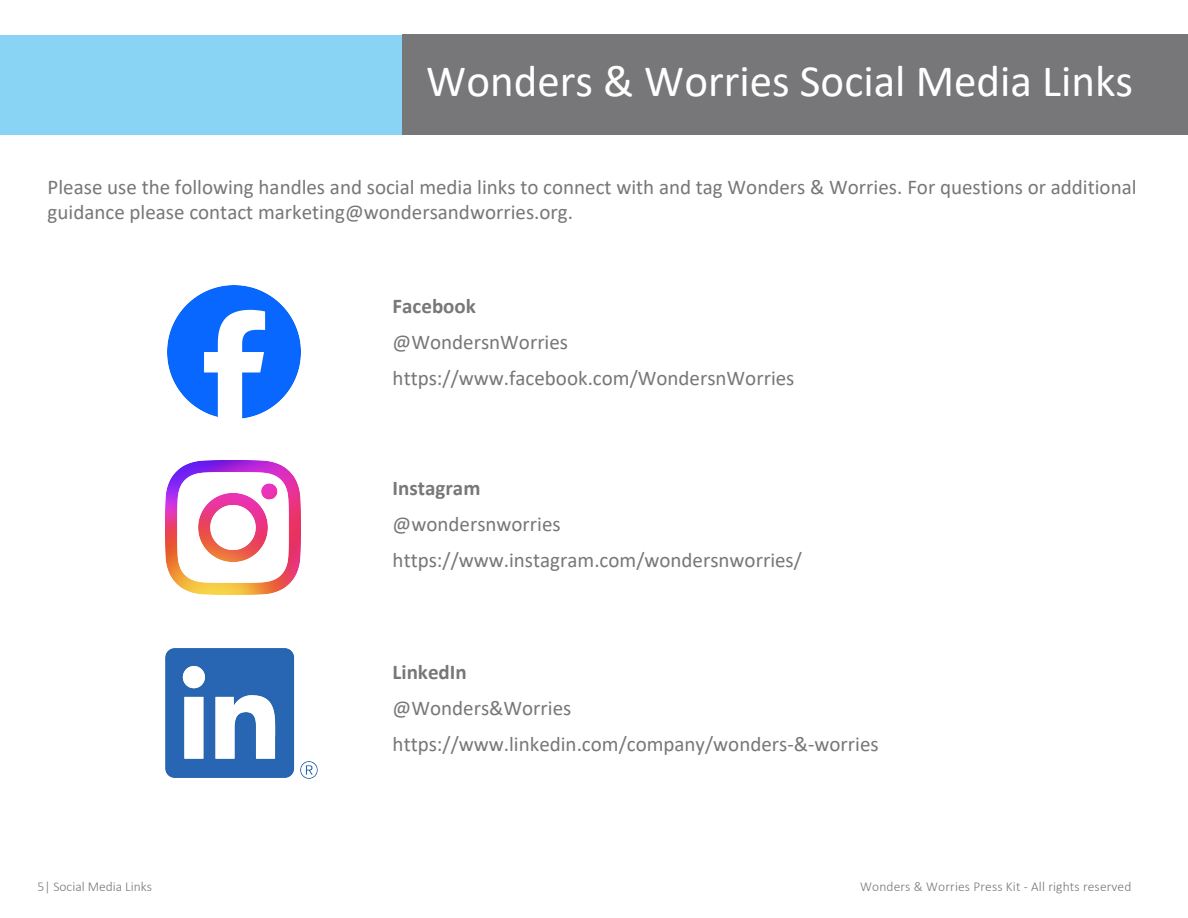
<style>
.page{position:relative;width:1188px;height:918px;background:#fff}
.page>*{position:absolute;margin:0;border:0;box-sizing:border-box;transform-origin:0 0}
.t1{font:45px "Calibri";color:#fff}
.t2{font:21px/36px "Calibri";color:#777779}
.t3{font:21px/25.2px "Calibri";color:#77777a}
.DonorHeadings{font:300 13.5px "Calibri";letter-spacing:.01em;color:#777779}
.s1{font-weight:700}
</style>
<div class="page">
<div style="left:1px;top:35px;width:401px;height:100px;background:#89d3f4"></div>
<div style="left:402px;top:34px;width:786px;height:101px;background:#777779"></div>
<img style="left:166px;top:460px;width:134px;height:135px">
<img style="left:168px;top:286px;width:132px;height:133px">
<img style="left:166px;top:649px;width:152px;height:129px">
<p class="t1" style="left:426px;top:50px;width:708px">Wonders &amp; Worries Social Media Links</p>
<p class="t3" style="left:48px;top:174px;width:1090px">Please use the following handles and social media links to connect with and tag Wonders &amp; Worries. For questions or additional guidance please contact marketing@wondersandworries.org.</p>
<p class="t2" style="left:393px;top:287px;width:403px"><span class="s1">Facebook<br></span>@WondersnWorries https://www.facebook.com/WondersnWorries</p>
<p class="t2" style="left:393px;top:470px;width:411px"><span class="s1">Instagram<br></span>@wondersnworries https://www.instagram.com/wondersnworries/</p>
<p class="t2" style="left:393px;top:654px;width:488px"><span class="s1">LinkedIn<br></span>@Wonders&amp;Worries https://www.linkedin.com/company/wonders-&amp;-worries</p>
<p class="DonorHeadings" style="left:37px;top:878px;width:116px">5| Social Media Links</p>
<p class="DonorHeadings" style="left:860px;top:878px;width:273px">Wonders &amp; Worries Press Kit - All rights reserved</p>
</div>
